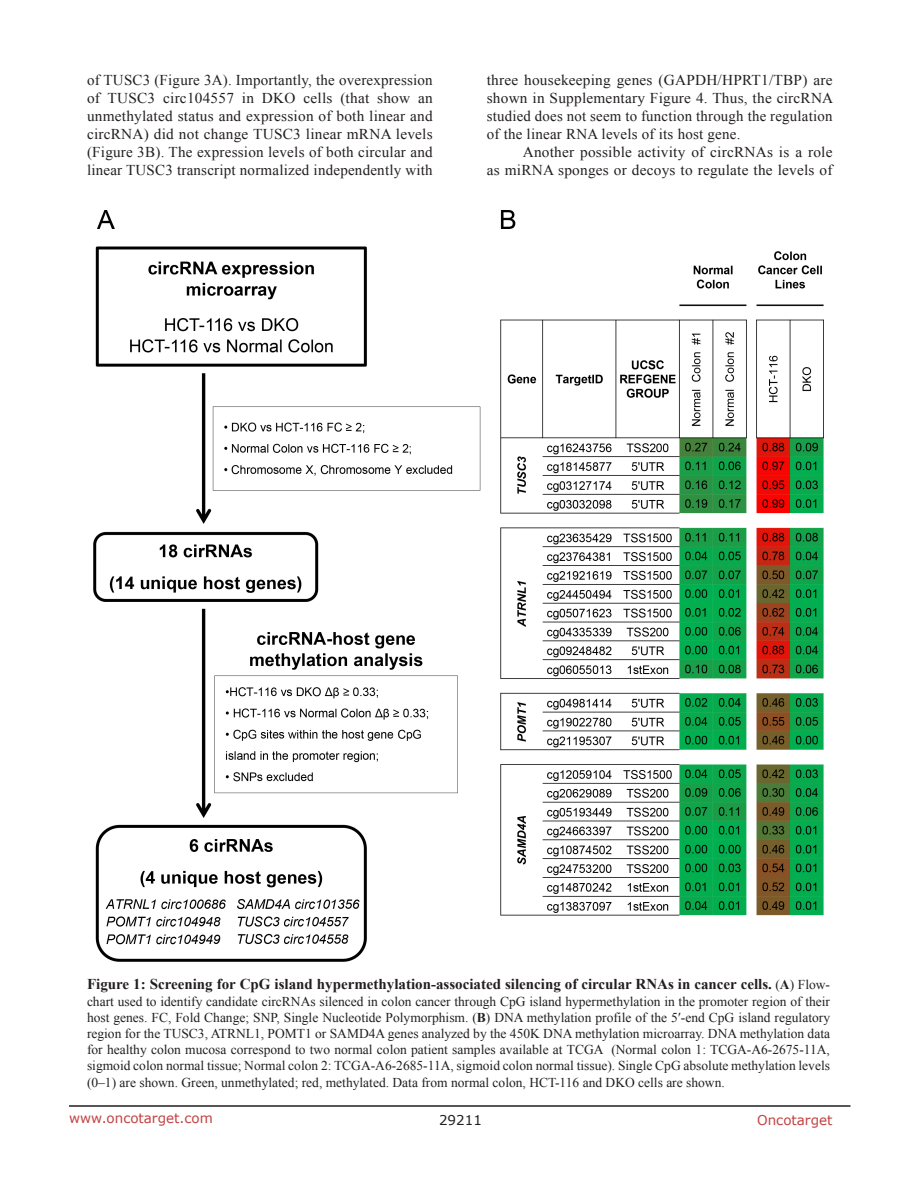
<style>
.page{position:relative;width:918px;height:1188px;background:#fff}
.page>*{position:absolute;margin:0;border:0;box-sizing:border-box;transform-origin:0 0}
.BodyText{font:15px/18px "Times New Roman";letter-spacing:.015em;color:#231f20;text-align:justify}
.Figuretrx{font:700 15px "Times New Roman";color:#231f20}
.Figuretrx-2{font:13.5px/16.2px "Times New Roman";color:#231f20;text-align:justify}
.t1{font:13.5px "Verdana";color:#c24141}
.t2{font:13.5px "Verdana";color:#231f20}
.s1{font-weight:400;font-size:13.5px}
.s2{font-size:13.5px}
.s3{font-weight:700}
</style>
<div class="page">
<hr style="left:69px;top:1105px;width:781px;height:2px;background:#231f20">
<img style="left:94px;top:210px;width:729px;height:752px">
<p class="BodyText" style="left:87px;top:71px;width:347px">of TUSC3 (Figure 3A). Importantly, the overexpression of TUSC3 circ104557 in DKO cells (that show an unmethylated status and expression of both linear and circRNA) did not change TUSC3 linear mRNA levels (Figure 3B). The expression levels of both circular and linear TUSC3 transcript normalized independently with</p>
<p class="BodyText" style="left:487px;top:71px;width:348px">three housekeeping genes (GAPDH/HPRT1/TBP) are shown in Supplementary Figure 4. Thus, the circRNA studied does not seem to function through the regulation of the linear RNA levels of its host gene.</p>
<p class="BodyText" style="left:487px;top:143px;width:347px;text-align:right">Another possible activity of circRNAs is a role<br>as miRNA sponges or decoys to regulate the levels of</p>
<p class="Figuretrx" style="left:87px;top:974px;width:745px">Figure 1: Screening for CpG island hypermethylation-associated silencing of circular RNAs in cancer cells. <span class="s1">(</span><span class="s2">A</span><span class="s1">) Flow-</span></p>
<p class="Figuretrx-2" style="left:87px;top:993px;width:745px">chart used to identify candidate circRNAs silenced in colon cancer through CpG island hypermethylation in the promoter region of their host genes. FC, Fold Change; SNP, Single Nucleotide Polymorphism. (<span class="s3">B</span>) DNA methylation profile of the 5′-end CpG island regulatory region for the TUSC3, ATRNL1, POMT1 or SAMD4A genes analyzed by the 450K DNA methylation microarray. DNA methylation data for healthy colon mucosa correspond to two normal colon patient samples available at TCGA (Normal colon 1: TCGA-A6-2675-11A, sigmoid colon normal tissue; Normal colon 2: TCGA-A6-2685-11A, sigmoid colon normal tissue). Single CpG absolute methylation levels (0–1) are shown. Green, unmethylated; red, methylated. Data from normal colon, HCT-116 and DKO cells are shown.</p>
<p class="t1" style="left:69px;top:1109px;width:145px">www.oncotarget.com</p>
<p class="t2" style="left:439px;top:1111px;width:44px">29211</p>
<p class="t1" style="left:757px;top:1111px;width:77px">Oncotarget</p>
</div>
